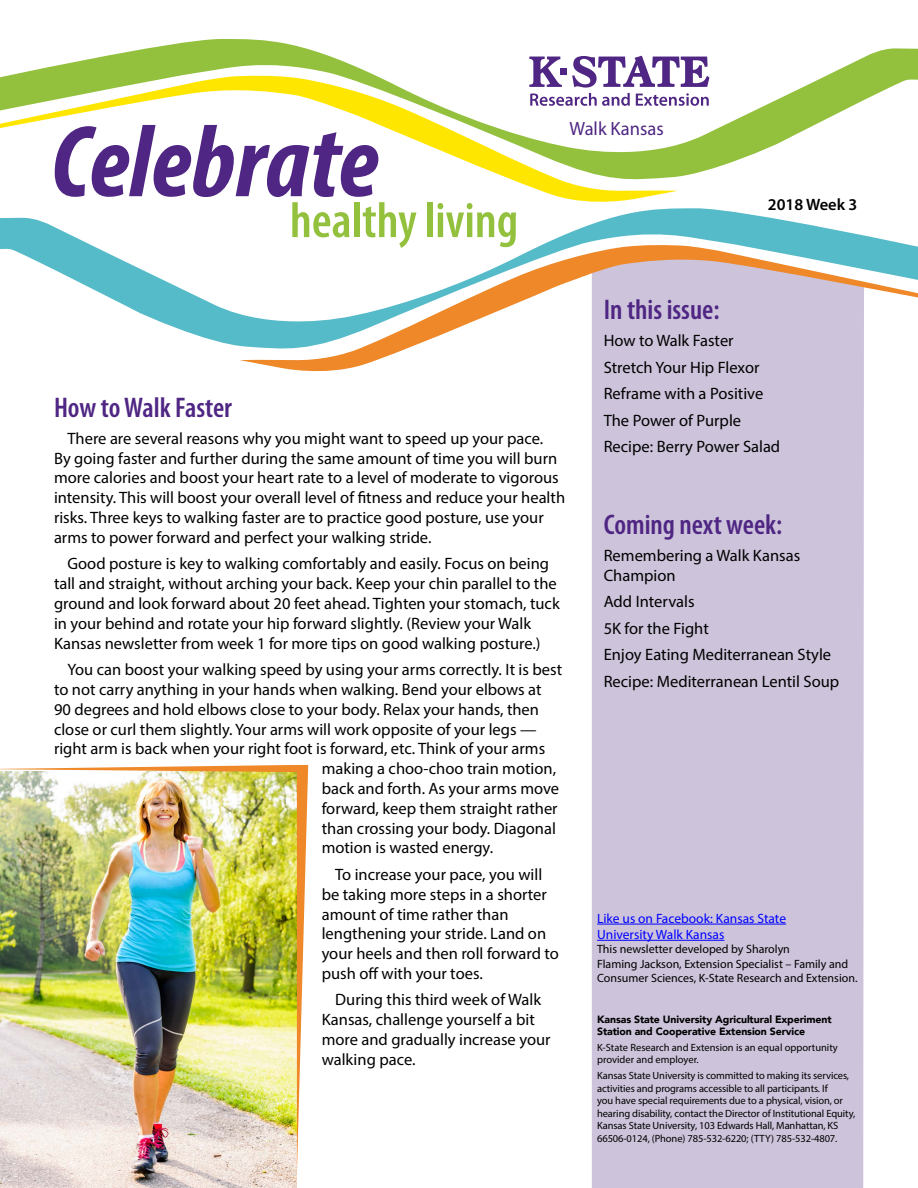
<style>
.page{position:relative;width:918px;height:1188px;background:#fff}
.page>*{position:absolute;margin:0;border:0;box-sizing:border-box;transform-origin:0 0}
.t1{font:italic 700 condensed 103.05px "Myriad Pro";color:#4f2683}
.t2{font:600 condensed 50.4px "Myriad Pro";color:#93c13e}
.t3{font:600 condensed 28.5px "Myriad Pro";color:#4f2683}
.t4{font:19.2px "Myriad Pro";color:#4f2683}
.t5{font:16.5px/19.8px "Myriad Pro";color:#000}
.t6{font:600 16.5px "Myriad Pro";color:#000}
.t7{font:13.5px/16.2px "Myriad Pro";color:#00f}
.t8{font:12px/14.4px "Myriad Pro";color:#000}
.t9{font:10.5px/12.6px "Myriad Pro";letter-spacing:-.01em;color:#000}
.t10{font:900 10.5px/12.6px "Avenir";letter-spacing:-.01em;color:#000}
</style>
<div class="page">
<div style="left:592px;top:377px;width:272px;height:811px;background:#cdc4db"></div>
<svg style="left:11px;top:39px;width:907px;height:138px"></svg>
<svg style="left:0;top:75px;width:678px;height:127px"></svg>
<svg style="left:0;top:208px;width:905px;height:138px"></svg>
<svg style="left:239px;top:244px;width:679px;height:133px"></svg>
<svg style="left:529px;top:56px;width:180px;height:50px"></svg>
<hr style="left:597px;top:924px;width:189px;height:1px;background:#00f">
<hr style="left:597px;top:940px;width:127px;height:1px;background:#00f">
<img style="left:0;top:1174px;width:297px;height:14px">
<img style="left:0;top:765px;width:308px;height:409px">
<h1 class="t1" style="left:51px;top:98px;width:329px">Celebrate</h1>
<h2 class="t2" style="left:290px;top:193px;width:230px">healthy living</h2>
<p class="t4" style="left:570px;top:117px;width:96px">Walk Kansas</p>
<p class="t6" style="left:768px;top:194px;width:91px">2018 Week 3</p>
<h3 class="t3" style="left:54px;top:392px;width:180px">How to Walk Faster</h3>
<p class="t5" style="left:54px;top:428px;width:513px;text-indent:13px">There are several reasons why you might want to speed up your pace.<br>By going faster and further during the same amount of time you will burn more calories and boost your heart rate to a level of moderate to vigorous intensity. This will boost your overall level of fitness and reduce your health risks. Three keys to walking faster are to practice good posture, use your arms to power forward and perfect your walking stride.</p>
<p class="t5" style="left:54px;top:554px;width:507px;text-indent:13px">Good posture is key to walking comfortably and easily. Focus on being tall and straight, without arching your back. Keep your chin parallel to the ground and look forward about 20 feet ahead. Tighten your stomach, tuck in your behind and rotate your hip forward slightly. (Review your Walk Kansas newsletter from week 1 for more tips on good walking posture.)</p>
<p class="t5" style="left:68px;top:659px;width:496px">You can boost your walking speed by using your arms correctly. It is best</p>
<p class="t5" style="left:54px;top:679px;width:489px">to not carry anything in your hands when walking. Bend your elbows at</p>
<p class="t5" style="left:54px;top:699px;width:487px">90 degrees and hold elbows close to your body. Relax your hands, then</p>
<p class="t5" style="left:54px;top:719px;width:484px">close or curl them slightly. Your arms will work opposite of your legs —</p>
<p class="t5" style="left:54px;top:739px;width:493px">right arm is back when your right foot is forward, etc. Think of your arms</p>
<p class="t5" style="left:322px;top:758px;width:236px">making a choo-choo train motion,</p>
<p class="t5" style="left:322px;top:778px;width:239px">back and forth. As your arms move</p>
<p class="t5" style="left:322px;top:798px;width:237px">forward, keep them straight rather</p>
<p class="t5" style="left:322px;top:818px;width:236px">than crossing your body. Diagonal</p>
<p class="t5" style="left:322px;top:838px;width:173px">motion is wasted energy.</p>
<p class="t5" style="left:322px;top:864px;width:239px;text-indent:13px">To increase your pace, you will be taking more steps in a shorter amount of time rather than lengthening your stride. Land on your heels and then roll forward to push off with your toes.</p>
<p class="t5" style="left:322px;top:990px;width:230px;text-indent:13px">During this third week of Walk<br>Kansas, challenge yourself a bit more and gradually increase your walking pace.</p>
<h3 class="t3" style="left:604px;top:294px;width:117px">In this issue:</h3>
<p class="t5" style="left:604px;top:327px;width:178px;line-height:26.5px">How to Walk Faster<br>Stretch Your Hip Flexor<br>Reframe with a Positive<br>The Power of Purple<br>Recipe: Berry Power Salad</p>
<h3 class="t3" style="left:604px;top:509px;width:180px">Coming next week:</h3>
<p class="t5" style="left:604px;top:545px;width:198px">Remembering a Walk Kansas<br>Champion</p>
<p class="t5" style="left:604px;top:588px;width:237px;line-height:26.5px">Add Intervals<br>5K for the Fight<br>Enjoy Eating Mediterranean Style<br>Recipe: Mediterranean Lentil Soup</p>
<p class="t7" style="left:597px;top:910px;width:191px">Like us on Facebook: Kansas State<br>University Walk Kansas</p>
<p class="t8" style="left:597px;top:942px;width:262px">This newsletter developed by Sharolyn<br>Flaming Jackson, Extension Specialist – Family and<br>Consumer Sciences, K-State Research and Extension.</p>
<p class="t10" style="left:597px;top:1012px;width:236px">Kansas State University Agricultural Experiment<br>Station and Cooperative Extension Service</p>
<p class="t9" style="left:597px;top:1041px;width:242px">K-State Research and Extension is an equal opportunity provider and employer.</p>
<p class="t9" style="left:597px;top:1069px;width:260px">Kansas State University is committed to making its services, activities and programs accessible to all participants. If<br>you have special requirements due to a physical, vision, or hearing disability, contact the Director of Institutional Equity, Kansas State University, 103 Edwards Hall, Manhattan, KS 66506-0124, (Phone) 785-532-6220; (TTY) 785-532-4807.</p>
</div>
